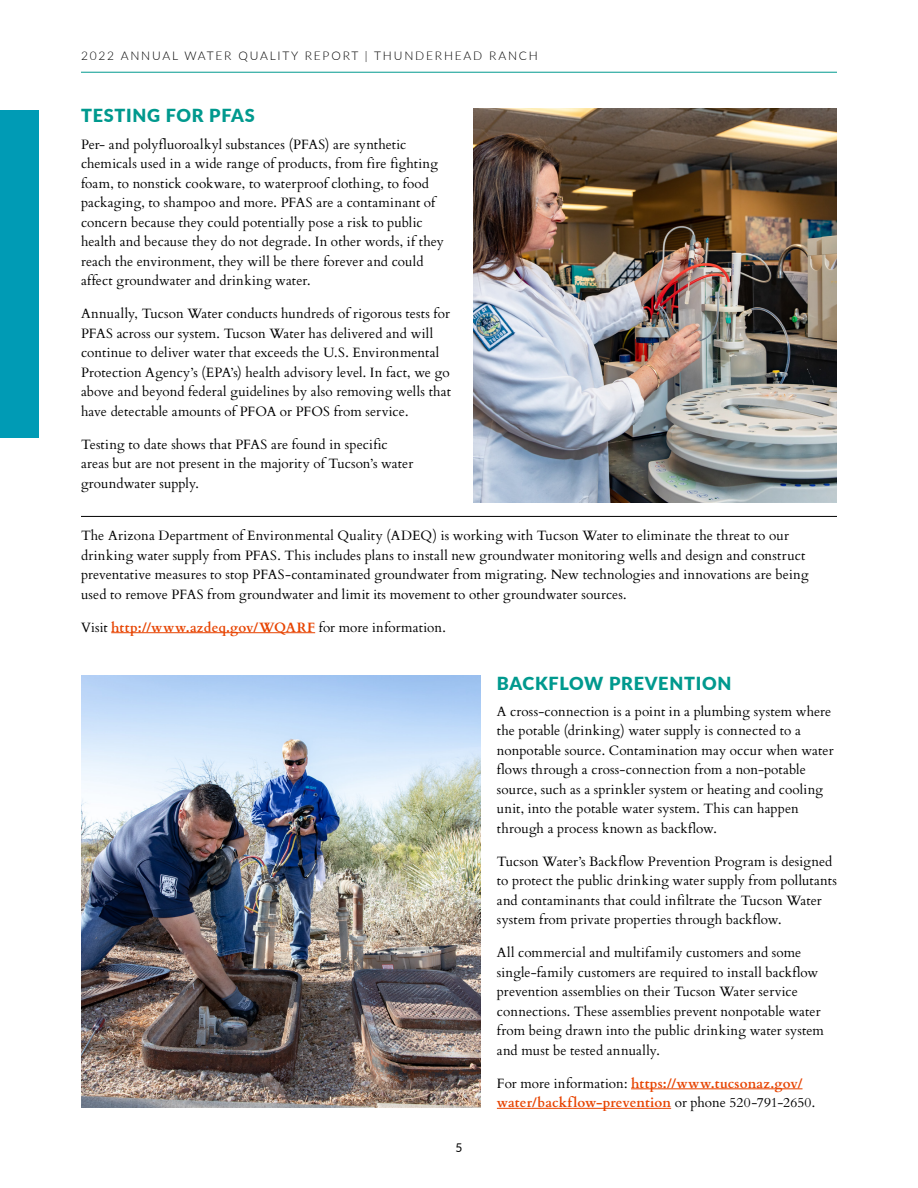
<style>
.page{position:relative;width:918px;height:1188px;background:#fff}
.page>*{position:absolute;margin:0;border:0;box-sizing:border-box;transform-origin:0 0}
.Heading_3{font:900 18px "Lato";letter-spacing:.04em;color:#00998e}
.Body_Text{font:13.5px/19.5px "Cardo";letter-spacing:.005em;color:#000}
.Body_Text-2{font:700 13.5px/19.5px "Cardo";letter-spacing:.01em;color:#e74300}
.t1{font:300 12px "Lato";letter-spacing:.15em;color:#000}
.t2{font:12px "Lato";color:#000}
.s1{font-weight:400;color:#000}
</style>
<div class="page">
<hr style="left:81px;top:72px;width:756px;height:1px;background:#00998e">
<div style="left:0;top:110px;width:39px;height:328px;background:#009bb5"></div>
<hr style="left:111px;top:632px;width:204px;height:1px;background:#e74300">
<hr style="left:81px;top:516px;width:756px;height:1px;background:#000">
<img style="left:473px;top:108px;width:364px;height:394px">
<hr style="left:631px;top:1088px;width:172px;height:1px;background:#e74300">
<hr style="left:497px;top:1108px;width:174px;height:1px;background:#e74300">
<img style="left:81px;top:675px;width:400px;height:432px">
<p class="t1" style="left:81px;top:47px;width:458px">2022 ANNUAL WATER QUALITY REPORT | THUNDERHEAD RANCH</p>
<p class="Heading_3" style="left:81px;top:102px;width:175px">TESTING FOR PFAS</p>
<p class="Body_Text" style="left:81px;top:134px;width:365px">Per- and polyfluoroalkyl substances (PFAS) are synthetic chemicals used in a wide range of products, from fire fighting foam, to nonstick cookware, to waterproof clothing, to food packaging, to shampoo and more. PFAS are a contaminant of concern because they could potentially pose a risk to public health and because they do not degrade. In other words, if they reach the environment, they will be there forever and could affect groundwater and drinking water.</p>
<p class="Body_Text" style="left:81px;top:303px;width:371px">Annually, Tucson Water conducts hundreds of rigorous tests for PFAS across our system. Tucson Water has delivered and will continue to deliver water that exceeds the U.S. Environmental Protection Agency’s (EPA’s) health advisory level. In fact, we go above and beyond federal guidelines by also removing wells that have detectable amounts of PFOA or PFOS from service.</p>
<p class="Body_Text" style="left:81px;top:434px;width:334px">Testing to date shows that PFAS are found in specific areas but are not present in the majority of Tucson’s water groundwater supply.</p>
<p class="Body_Text" style="left:81px;top:525px;width:729px">The Arizona Department of Environmental Quality (ADEQ) is working with Tucson Water to eliminate the threat to our drinking water supply from PFAS. This includes plans to install new groundwater monitoring wells and design and construct preventative measures to stop PFAS-contaminated groundwater from migrating. New technologies and innovations are being used to remove PFAS from groundwater and limit its movement to other groundwater sources.</p>
<p class="Body_Text-2" style="left:81px;top:616px;width:366px"><span class="s1">Visit</span> http://www.azdeq.gov/WQARF <span class="s1">for more information.</span></p>
<p class="t2" style="left:456px;top:1139px;width:8px">5</p>
<p class="Heading_3" style="left:497px;top:670px;width:236px">BACKFLOW PREVENTION</p>
<p class="Body_Text" style="left:497px;top:701px;width:338px">A cross-connection is a point in a plumbing system where the potable (drinking) water supply is connected to a nonpotable source. Contamination may occur when water flows through a cross-connection from a non-potable source, such as a sprinkler system or heating and cooling unit, into the potable water system. This can happen through a process known as backflow.</p>
<p class="Body_Text" style="left:497px;top:851px;width:342px">Tucson Water’s Backflow Prevention Program is designed to protect the public drinking water supply from pollutants and contaminants that could infiltrate the Tucson Water system from private properties through backflow.</p>
<p class="Body_Text" style="left:497px;top:942px;width:329px">All commercial and multifamily customers and some single-family customers are required to install backflow prevention assemblies on their Tucson Water service connections. These assemblies prevent nonpotable water from being drawn into the public drinking water system and must be tested annually.</p>
<p class="Body_Text-2" style="left:497px;top:1073px;width:320px"><span class="s1">For more information:</span> https://www.tucsonaz.gov/ water/backflow-prevention <span class="s1">or phone 520-791-2650.</span></p>
</div>
